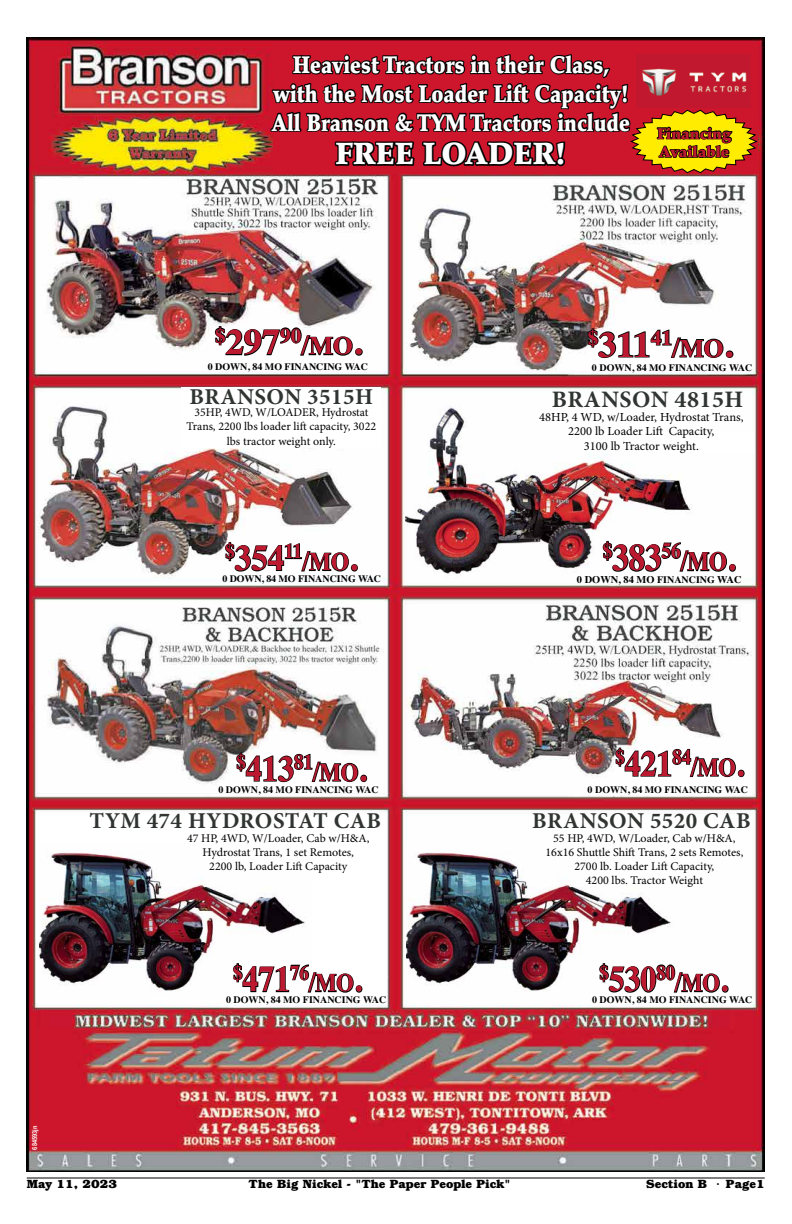
<style>
.page{position:relative;width:792px;height:1224px;background:#fff}
.page>*{position:absolute;margin:0;border:0;box-sizing:border-box;transform-origin:0 0}
.t1{font:900 30.7px "Palatino";color:#fff}
.t2{font:900 24px/28.8px "Palatino";color:#fff;text-align:center;scale:.85 1}
.t3{font:700 23.6px "Minion Pro";letter-spacing:.02em;color:#313532}
.t4{font:700 22.6px "Minion Pro";letter-spacing:.02em;color:#313532}
.t5{font:700 21.8px "Times";color:#bc1930;scale:.88 1}
.t6{font:700 20.9px "Times";color:#bc1930;scale:.89 1}
.t7{font:700 20.9px "Times";color:#bc1930}
.t8{font:700 20.9px "Times";color:#bc1930;scale:.9 1}
.t9{font:700 20.9px "Times";color:#bc1930;scale:.92 1}
.t10{font:900 15.4px/18.4px "Palatino";color:#bc1930}
.t11{font:12.3px/14.8px "Minion Pro";color:#000;text-align:center}
.t12{font:700 12px "Bookman Std";color:#000}
.t13{font:11.8px/14.2px "Minion Pro";color:#000;text-align:center}
.t14{font:700 10.3px "Times";color:#000}
.t15{font:700 9.8px "Times";color:#000}
.t16{font:700 7px "Arial Narrow";color:#fff}
.s1{font-size:35.8px}
.s2{font-size:26.8px}
.s3{font-size:25.1px}
.s4{font-size:37.4px}
.s5{font-size:28px}
.s6{font-size:26.2px}
.s7{font-size:9.8px}
.s8{font-family:"Courier"}
</style>
<div class="page">
<hr style="left:27px;top:1178px;width:738px;height:1px;background:#000">
<img style="left:27px;top:37px;width:738px;height:1134px">
<svg style="left:214px;top:325px;width:150px;height:32px"></svg>
<img style="left:406px;top:842px;width:272px;height:156px">
<svg style="left:598px;top:962px;width:132px;height:32px"></svg>
<svg style="left:235px;top:752px;width:133px;height:31px"></svg>
<svg style="left:224px;top:541px;width:135px;height:32px"></svg>
<svg style="left:587px;top:328px;width:148px;height:31px"></svg>
<div style="left:654px;top:432px;width:100px;height:22px;background:#fff"></div>
<div style="left:182px;top:388px;width:199px;height:40px;background:#fff"></div>
<div style="left:182px;top:408px;width:199px;height:40px;background:#fff"></div>
<div style="left:37px;top:813px;width:350px;height:190px;background:#fff"></div>
<img style="left:405px;top:406px;width:319px;height:176px">
<img style="left:654px;top:432px;width:70px;height:22px">
<svg style="left:602px;top:540px;width:135px;height:33px"></svg>
<img style="left:40px;top:852px;width:265px;height:139px">
<svg style="left:232px;top:962px;width:131px;height:31px"></svg>
<img style="left:405px;top:601px;width:347px;height:193px">
<svg style="left:614px;top:747px;width:132px;height:31px"></svg>
<svg style="left:268px;top:37px;width:491px;height:228px"></svg>
<img style="left:636px;top:54px;width:115px;height:54px">
<h2 class="t2" style="left:272px;top:51px;width:423px">Heaviest Tractors in their Class, with the Most Loader Lift Capacity!<br>All Branson &amp; TYM Tractors include</h2>
<h1 class="t1" style="left:336px;top:135px;width:232px">FREE LOADER!</h1>
<h3 class="t10" style="left:657px;top:124px;width:76px">Financing<br>Available</h3>
<h3 class="t7" style="left:215px;top:315px;width:149px">$<span class="s1">297</span>90<span class="s2">/</span><span class="s3">MO</span><span class="s1">.</span></h3>
<p class="t15" style="left:208px;top:358px;width:162px">0 DOWN, 84 MO FINANCING WAC</p>
<h3 class="t4" style="left:190px;top:381px;width:185px">BRANSON 3515H</h3>
<p class="t13" style="left:187px;top:405px;width:191px">35HP, 4WD, W/LOADER, Hydrostat<br>Trans, 2200 lbs loader lift capacity, 3022 lbs tractor weight only.</p>
<h3 class="t9" style="left:225px;top:531px;width:145px">$<span class="s1">354</span>11<span class="s2">/</span><span class="s3">MO</span><span class="s1">.</span></h3>
<p class="t15" style="left:222px;top:570px;width:160px">0 DOWN, 84 MO FINANCING WAC</p>
<p class="t16" style="left:30px;top:1150px;width:25px;rotate:-90deg">684593jn</p>
<h3 class="t8" style="left:236px;top:742px;width:146px">$<span class="s1">413</span>81<span class="s2">/</span><span class="s3">MO</span><span class="s1">.</span></h3>
<p class="t15" style="left:218px;top:780px;width:162px">0 DOWN, 84 MO FINANCING WAC</p>
<h3 class="t4" style="left:90px;top:805px;width:293px">TYM 474 HYDROSTAT CAB</h3>
<p class="t13" style="left:187px;top:831px;width:184px">47 HP, 4WD, W/Loader, Cab w/H&amp;A,<br>Hydrostat Trans, 1 set Remotes,<br>2200 lb, Loader Lift Capacity</p>
<h3 class="t6" style="left:233px;top:952px;width:146px">$<span class="s1">471</span>76<span class="s2">/</span><span class="s3">MO</span><span class="s1">.</span></h3>
<p class="t15" style="left:226px;top:991px;width:162px">0 DOWN, 84 MO FINANCING WAC</p>
<h3 class="t7" style="left:588px;top:318px;width:147px">$<span class="s1">311</span>41<span class="s2">/</span><span class="s3">MO</span><span class="s1">.</span></h3>
<p class="t15" style="left:592px;top:359px;width:162px">0 DOWN, 84 MO FINANCING WAC</p>
<h3 class="t3" style="left:552px;top:383px;width:193px">BRANSON 4815H</h3>
<p class="t11" style="left:539px;top:409px;width:206px">48HP, 4 WD, w/Loader, Hydrostat Trans,<br>2200 lb Loader Lift Capacity,<br>3100 lb Tractor weight.</p>
<h3 class="t5" style="left:603px;top:530px;width:152px">$<span class="s4">383</span>56<span class="s5">/</span><span class="s6">MO</span><span class="s4">.</span></h3>
<p class="t14" style="left:577px;top:570px;width:166px">0 DOWN, 84 MO <span class="s7">FINANCING</span> WAC</p>
<h3 class="t6" style="left:615px;top:737px;width:146px">$<span class="s1">421</span>84<span class="s2">/</span><span class="s3">MO</span><span class="s1">.</span></h3>
<p class="t15" style="left:588px;top:780px;width:162px">0 DOWN, 84 MO FINANCING WAC</p>
<h3 class="t4" style="left:532px;top:805px;width:220px">BRANSON 5520 CAB</h3>
<p class="t13" style="left:545px;top:831px;width:199px">55 HP, 4WD, W/Loader, Cab w/H&amp;A,<br>16x16 Shuttle Shift Trans, 2 sets Remotes,<br>2700 lb. Loader Lift Capacity,<br>4200 lbs. Tractor Weight</p>
<h3 class="t6" style="left:599px;top:952px;width:146px">$<span class="s1">530</span>80<span class="s2">/</span><span class="s3">MO</span><span class="s1">.</span></h3>
<p class="t15" style="left:592px;top:991px;width:162px">0 DOWN, 84 MO FINANCING WAC</p>
<p class="t12" style="left:27px;top:1176px;width:92px">May 11, 2023</p>
<p class="t12" style="left:249px;top:1176px;width:263px">The Big Nickel - "The Paper People Pick"</p>
<p class="t12" style="left:646px;top:1176px;width:120px">Section B <span class="s8">•</span> Page1</p>
</div>
